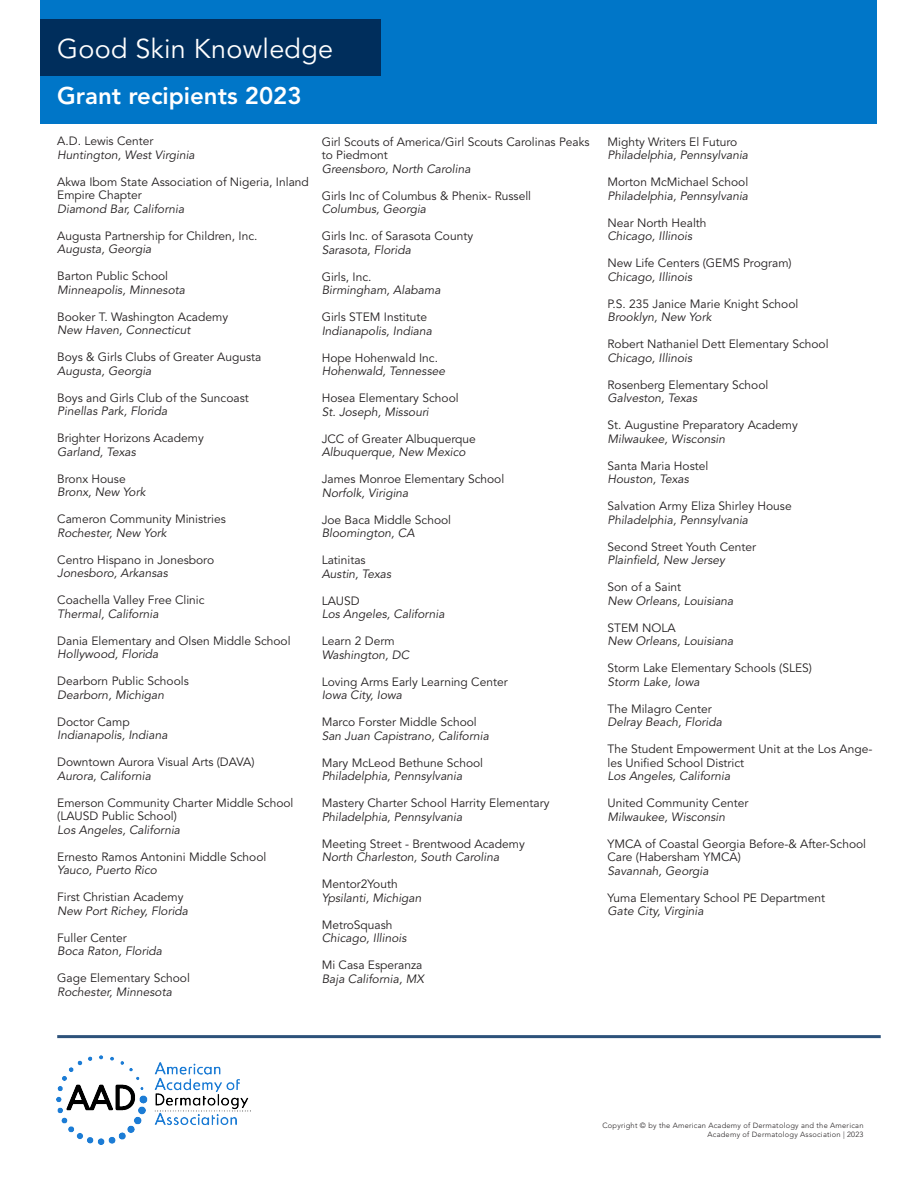
<style>
.page{position:relative;width:918px;height:1188px;background:#fff}
.page>*{position:absolute;margin:0;border:0;box-sizing:border-box;transform-origin:0 0}
.t1{font:27px "Avenir LT Std";letter-spacing:.01em;color:#fff}
.t2{font:800 24px "Avenir LT Std";color:#fff}
.t3{font:12px/13.5px "Avenir LT Std";color:#231f20}
.t4{font:italic 12px "Avenir LT Std";color:#231f20}
.t5{font:300 7.5px/9px "Avenir LT Std";letter-spacing:.03em;color:#231f20;text-align:right}
</style>
<div class="page">
<div style="left:40px;top:0;width:838px;height:123px;background:#0076c8"></div>
<div style="left:40px;top:20px;width:341px;height:56px;background:#002e5c"></div>
<img style="left:57px;top:1055px;width:192px;height:90px">
<hr style="left:57px;top:1035px;width:824px;height:3px;background:#2d527a">
<p class="t1" style="left:57px;top:33px;width:277px">Good Skin Knowledge</p>
<p class="t2" style="left:57px;top:82px;width:246px">Grant recipients 2023</p>
<p class="t3" style="left:57px;top:135px;width:98px">A.D. Lewis Center</p>
<p class="t4" style="left:57px;top:148px;width:139px">Huntington, West Virginia</p>
<p class="t3" style="left:57px;top:175px;width:253px">Akwa Ibom State Association of Nigeria, Inland<br>Empire Chapter</p>
<p class="t4" style="left:57px;top:202px;width:129px">Diamond Bar, California</p>
<p class="t3" style="left:57px;top:229px;width:202px">Augusta Partnership for Children, Inc.</p>
<p class="t4" style="left:57px;top:242px;width:96px">Augusta, Georgia</p>
<p class="t3" style="left:57px;top:270px;width:112px">Barton Public School</p>
<p class="t4" style="left:57px;top:283px;width:129px">Minneapolis, Minnesota</p>
<p class="t3" style="left:57px;top:310px;width:172px">Booker T. Washington Academy</p>
<p class="t4" style="left:57px;top:323px;width:135px">New Haven, Connecticut</p>
<p class="t3" style="left:57px;top:351px;width:206px">Boys &amp; Girls Clubs of Greater Augusta</p>
<p class="t4" style="left:57px;top:364px;width:96px">Augusta, Georgia</p>
<p class="t3" style="left:57px;top:391px;width:193px">Boys and Girls Club of the Suncoast</p>
<p class="t4" style="left:57px;top:404px;width:112px">Pinellas Park, Florida</p>
<p class="t3" style="left:57px;top:432px;width:148px">Brighter Horizons Academy</p>
<p class="t4" style="left:57px;top:445px;width:80px">Garland, Texas</p>
<p class="t3" style="left:57px;top:472px;width:70px">Bronx House</p>
<p class="t4" style="left:57px;top:485px;width:90px">Bronx, New York</p>
<p class="t3" style="left:57px;top:513px;width:170px">Cameron Community Ministries</p>
<p class="t4" style="left:57px;top:526px;width:111px">Rochester, New York</p>
<p class="t3" style="left:57px;top:553px;width:158px">Centro Hispano in Jonesboro</p>
<p class="t4" style="left:57px;top:566px;width:112px">Jonesboro, Arkansas</p>
<p class="t3" style="left:57px;top:594px;width:149px">Coachella Valley Free Clinic</p>
<p class="t4" style="left:57px;top:607px;width:103px">Thermal, California</p>
<p class="t3" style="left:57px;top:634px;width:235px">Dania Elementary and Olsen Middle School</p>
<p class="t4" style="left:57px;top:647px;width:103px">Hollywood, Florida</p>
<p class="t3" style="left:57px;top:675px;width:133px">Dearborn Public Schools</p>
<p class="t4" style="left:57px;top:688px;width:108px">Dearborn, Michigan</p>
<p class="t3" style="left:57px;top:715px;width:74px">Doctor Camp</p>
<p class="t4" style="left:57px;top:728px;width:112px">Indianapolis, Indiana</p>
<p class="t3" style="left:57px;top:756px;width:199px">Downtown Aurora Visual Arts (DAVA)</p>
<p class="t4" style="left:57px;top:769px;width:95px">Aurora, California</p>
<p class="t3" style="left:57px;top:796px;width:238px">Emerson Community Charter Middle School (LAUSD Public School)</p>
<p class="t4" style="left:57px;top:823px;width:124px">Los Angeles, California</p>
<p class="t3" style="left:57px;top:850px;width:211px">Ernesto Ramos Antonini Middle School</p>
<p class="t4" style="left:57px;top:863px;width:101px">Yauco, Puerto Rico</p>
<p class="t3" style="left:57px;top:891px;width:128px">First Christian Academy</p>
<p class="t4" style="left:57px;top:904px;width:132px">New Port Richey, Florida</p>
<p class="t3" style="left:57px;top:931px;width:71px">Fuller Center</p>
<p class="t4" style="left:57px;top:944px;width:106px">Boca Raton, Florida</p>
<p class="t3" style="left:57px;top:972px;width:134px">Gage Elementary School</p>
<p class="t4" style="left:57px;top:985px;width:116px">Rochester, Minnesota</p>
<p class="t3" style="left:322px;top:135px;width:269px">Girl Scouts of America/Girl Scouts Carolinas Peaks to Piedmont</p>
<p class="t4" style="left:322px;top:162px;width:150px">Greensboro, North Carolina</p>
<p class="t3" style="left:322px;top:189px;width:211px">Girls Inc of Columbus &amp; Phenix- Russell</p>
<p class="t4" style="left:322px;top:202px;width:106px">Columbus, Georgia</p>
<p class="t3" style="left:322px;top:230px;width:153px">Girls Inc. of Sarasota County</p>
<p class="t4" style="left:322px;top:243px;width:91px">Sarasota, Florida</p>
<p class="t3" style="left:322px;top:270px;width:51px">Girls, Inc.</p>
<p class="t4" style="left:322px;top:283px;width:120px">Birmingham, Alabama</p>
<p class="t3" style="left:322px;top:311px;width:107px">Girls STEM Institute</p>
<p class="t4" style="left:322px;top:324px;width:112px">Indianapolis, Indiana</p>
<p class="t3" style="left:322px;top:351px;width:118px">Hope Hohenwald Inc.</p>
<p class="t4" style="left:322px;top:364px;width:125px">Hohenwald, Tennessee</p>
<p class="t3" style="left:322px;top:392px;width:138px">Hosea Elementary School</p>
<p class="t4" style="left:322px;top:405px;width:109px">St. Joseph, Missouri</p>
<p class="t3" style="left:322px;top:432px;width:156px">JCC of Greater Albuquerque</p>
<p class="t4" style="left:322px;top:445px;width:145px">Albuquerque, New Mexico</p>
<p class="t3" style="left:322px;top:473px;width:184px">James Monroe Elementary School</p>
<p class="t4" style="left:322px;top:486px;width:88px">Norfolk, Virigina</p>
<p class="t3" style="left:322px;top:513px;width:131px">Joe Baca Middle School</p>
<p class="t4" style="left:322px;top:526px;width:94px">Bloomington, CA</p>
<p class="t3" style="left:322px;top:554px;width:45px">Latinitas</p>
<p class="t4" style="left:322px;top:567px;width:71px">Austin, Texas</p>
<p class="t3" style="left:322px;top:594px;width:40px">LAUSD</p>
<p class="t4" style="left:322px;top:607px;width:124px">Los Angeles, California</p>
<p class="t3" style="left:322px;top:635px;width:75px">Learn 2 Derm</p>
<p class="t4" style="left:322px;top:648px;width:89px">Washington, DC</p>
<p class="t3" style="left:322px;top:675px;width:187px">Loving Arms Early Learning Center</p>
<p class="t4" style="left:322px;top:688px;width:82px">Iowa City, Iowa</p>
<p class="t3" style="left:322px;top:716px;width:157px">Marco Forster Middle School</p>
<p class="t4" style="left:322px;top:729px;width:169px">San Juan Capistrano, California</p>
<p class="t3" style="left:322px;top:756px;width:163px">Mary McLeod Bethune School</p>
<p class="t4" style="left:322px;top:769px;width:142px">Philadelphia, Pennsylvania</p>
<p class="t3" style="left:322px;top:797px;width:229px">Mastery Charter School Harrity Elementary</p>
<p class="t4" style="left:322px;top:810px;width:142px">Philadelphia, Pennsylvania</p>
<p class="t3" style="left:322px;top:837px;width:205px">Meeting Street - Brentwood Academy</p>
<p class="t4" style="left:322px;top:850px;width:179px">North Charleston, South Carolina</p>
<p class="t3" style="left:322px;top:878px;width:78px">Mentor2Youth</p>
<p class="t4" style="left:322px;top:891px;width:101px">Ypsilanti, Michigan</p>
<p class="t3" style="left:322px;top:918px;width:72px">MetroSquash</p>
<p class="t4" style="left:322px;top:931px;width:86px">Chicago, Illinois</p>
<p class="t3" style="left:322px;top:959px;width:102px">Mi Casa Esperanza</p>
<p class="t4" style="left:322px;top:972px;width:104px">Baja California, MX</p>
<p class="t3" style="left:608px;top:135px;width:131px">Mighty Writers El Futuro</p>
<p class="t4" style="left:608px;top:148px;width:142px">Philadelphia, Pennsylvania</p>
<p class="t3" style="left:608px;top:176px;width:142px">Morton McMichael School</p>
<p class="t4" style="left:608px;top:189px;width:142px">Philadelphia, Pennsylvania</p>
<p class="t3" style="left:608px;top:216px;width:101px">Near North Health</p>
<p class="t4" style="left:608px;top:229px;width:86px">Chicago, Illinois</p>
<p class="t3" style="left:608px;top:257px;width:186px">New Life Centers (GEMS Program)</p>
<p class="t4" style="left:608px;top:270px;width:86px">Chicago, Illinois</p>
<p class="t3" style="left:608px;top:297px;width:192px">P.S. 235 Janice Marie Knight School</p>
<p class="t4" style="left:608px;top:310px;width:106px">Brooklyn, New York</p>
<p class="t3" style="left:608px;top:338px;width:223px">Robert Nathaniel Dett Elementary School</p>
<p class="t4" style="left:608px;top:351px;width:86px">Chicago, Illinois</p>
<p class="t3" style="left:608px;top:378px;width:162px">Rosenberg Elementary School</p>
<p class="t4" style="left:608px;top:391px;width:91px">Galveston, Texas</p>
<p class="t3" style="left:608px;top:419px;width:192px">St. Augustine Preparatory Academy</p>
<p class="t4" style="left:608px;top:432px;width:119px">Milwaukee, Wisconsin</p>
<p class="t3" style="left:608px;top:459px;width:102px">Santa Maria Hostel</p>
<p class="t4" style="left:608px;top:472px;width:83px">Houston, Texas</p>
<p class="t3" style="left:608px;top:500px;width:186px">Salvation Army Eliza Shirley House</p>
<p class="t4" style="left:608px;top:513px;width:142px">Philadelphia, Pennsylvania</p>
<p class="t3" style="left:608px;top:540px;width:150px">Second Street Youth Center</p>
<p class="t4" style="left:608px;top:553px;width:119px">Plainfield, New Jersey</p>
<p class="t3" style="left:608px;top:581px;width:75px">Son of a Saint</p>
<p class="t4" style="left:608px;top:594px;width:128px">New Orleans, Louisiana</p>
<p class="t3" style="left:608px;top:621px;width:70px">STEM NOLA</p>
<p class="t4" style="left:608px;top:634px;width:128px">New Orleans, Louisiana</p>
<p class="t3" style="left:608px;top:662px;width:206px">Storm Lake Elementary Schools (SLES)</p>
<p class="t4" style="left:608px;top:675px;width:94px">Storm Lake, Iowa</p>
<p class="t3" style="left:608px;top:702px;width:106px">The Milagro Center</p>
<p class="t4" style="left:608px;top:715px;width:116px">Delray Beach, Florida</p>
<p class="t3" style="left:608px;top:743px;width:266px">The Student Empowerment Unit at the Los Ange&shy;les Unified School District</p>
<p class="t4" style="left:608px;top:769px;width:124px">Los Angeles, California</p>
<p class="t3" style="left:608px;top:797px;width:142px">United Community Center</p>
<p class="t4" style="left:608px;top:810px;width:119px">Milwaukee, Wisconsin</p>
<p class="t3" style="left:608px;top:837px;width:260px">YMCA of Coastal Georgia Before-&amp; After-School<br>Care (Habersham YMCA)</p>
<p class="t4" style="left:608px;top:864px;width:103px">Savannah, Georgia</p>
<p class="t3" style="left:608px;top:891px;width:219px">Yuma Elementary School PE Department</p>
<p class="t4" style="left:608px;top:904px;width:98px">Gate City, Virginia</p>
<p class="t5" style="left:602px;top:1121px;width:263px">Copyright © by the American Academy of Dermatology and the American<br>Academy of Dermatology Association | 2023</p>
</div>
